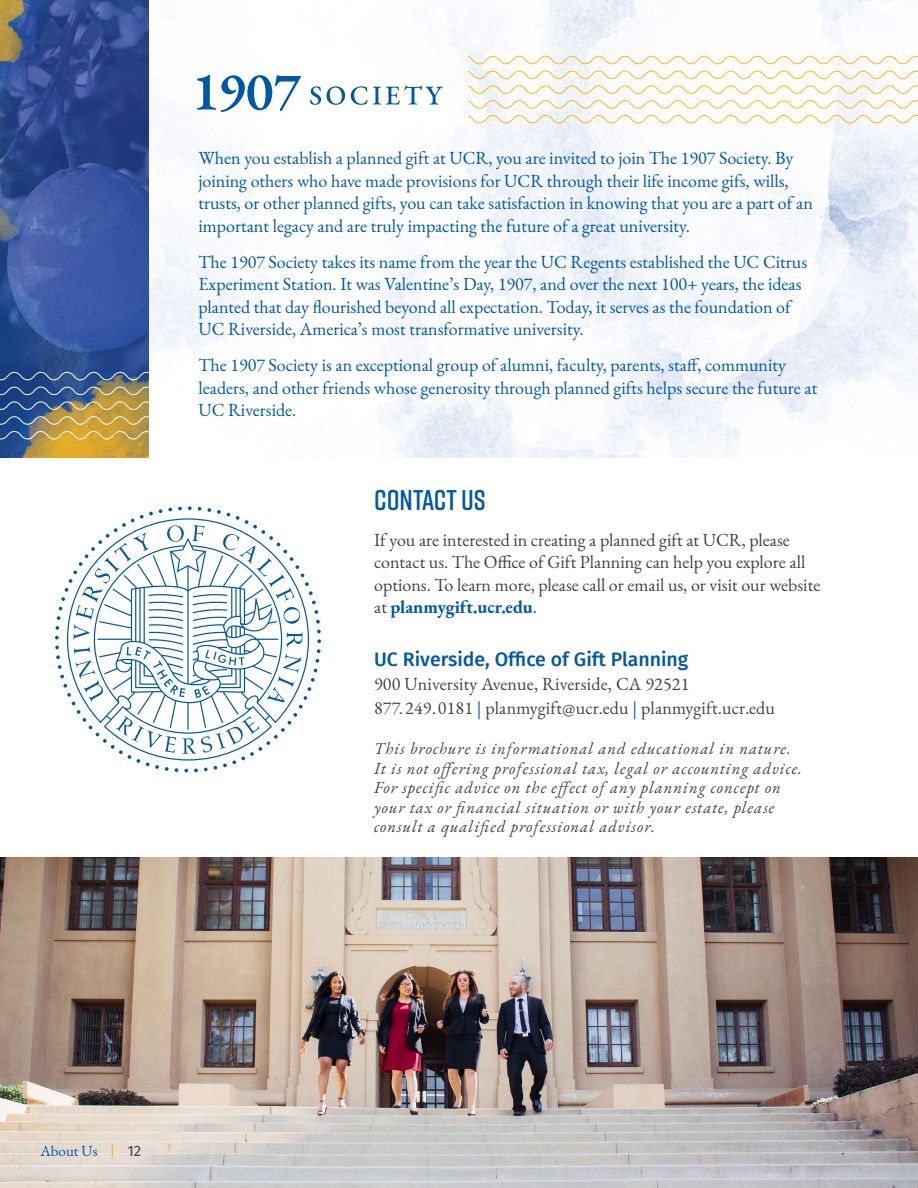
<style>
.page{position:relative;width:918px;height:1188px;background:#fff}
.page>*{position:absolute;margin:0;border:0;box-sizing:border-box;transform-origin:0 0}
.t1{font:600 28.5px "Rift";color:#0058a4}
.t2{font:500 19.5px "Fira Sans";color:#0058a4}
.t3{font:18px/22.5px "EB Garamond";color:#0058a4}
.t4{font:18px/22.5px "EB Garamond";color:#414042}
.t5{font:italic 16.5px/19.5px "EB Garamond";letter-spacing:.06em;color:#414042}
.t6{font:15px "EB Garamond";color:#0058a4}
.s1{font-weight:700;color:#0058a4}
.s2{color:#0058a4}
.s3{font-family:"Fira Sans";color:#fdb71a}
.s4{font-family:"Fira Sans";color:#414042}
</style>
<div class="page">
<img style="left:148px;top:0;width:770px;height:458px">
<img style="left:0;top:858px;width:918px;height:330px">
<svg style="left:55px;top:506px;width:266px;height:266px"></svg>
<img style="left:0;top:0;width:148px;height:458px">
<svg style="left:469px;top:51px;width:449px;height:75px"></svg>
<img style="left:0;top:367px;width:148px;height:75px">
<svg style="left:197px;top:75px;width:104px;height:37px"></svg>
<svg style="left:310px;top:86px;width:11px;height:19px"></svg>
<svg style="left:327px;top:86px;width:18px;height:19px"></svg>
<svg style="left:351px;top:86px;width:16px;height:19px"></svg>
<svg style="left:373px;top:85px;width:70px;height:20px"></svg>
<p class="t3" style="left:198px;top:147px;width:616px">When you establish a planned gift at UCR, you are invited to join The 1907 Society. By joining others who have made provisions for UCR through their life income gifs, wills, trusts, or other planned gifts, you can take satisfaction in knowing that you are a part of an important legacy and are truly impacting the future of a great university.</p>
<p class="t3" style="left:198px;top:251px;width:610px">The 1907 Society takes its name from the year the UC Regents established the UC Citrus Experiment Station. It was Valentine’s Day, 1907, and over the next 100+ years, the ideas planted that day flourished beyond all expectation. Today, it serves as the foundation of UC Riverside, America’s most transformative university.</p>
<p class="t3" style="left:198px;top:354px;width:620px">The 1907 Society is an exceptional group of alumni, faculty, parents, staff, community leaders, and other friends whose generosity through planned gifts helps secure the future at<br>UC Riverside.</p>
<p class="t1" style="left:374px;top:480px;width:113px">CONTACT US</p>
<p class="t4" style="left:374px;top:529px;width:448px">If you are interested in creating a planned gift at UCR, please contact us. The Office of Gift Planning can help you explore all options. To learn more, please call or email us, or visit our website at <span class="s1">planmygift.ucr.edu</span>.</p>
<p class="t2" style="left:374px;top:643px;width:316px">UC Riverside, Office of Gift Planning</p>
<p class="t4" style="left:374px;top:673px;width:317px">900 University Avenue, Riverside, CA 92521</p>
<p class="t4" style="left:374px;top:697px;width:402px">877. 249.0181 <span class="s2">|</span> planmygift@ucr.edu <span class="s2">|</span> planmygift.ucr.edu</p>
<p class="t5" style="left:374px;top:739px;width:429px">This brochure is informational and educational in nature.<br>It is not offering professional tax, legal or accounting advice.<br>For specific advice on the effect of any planning concept on your tax or financial situation or with your estate, please consult a qualified professional advisor.</p>
<p class="t6" style="left:40px;top:1141px;width:102px">About Us <span class="s3">|</span> <span class="s4">12</span></p>
</div>
